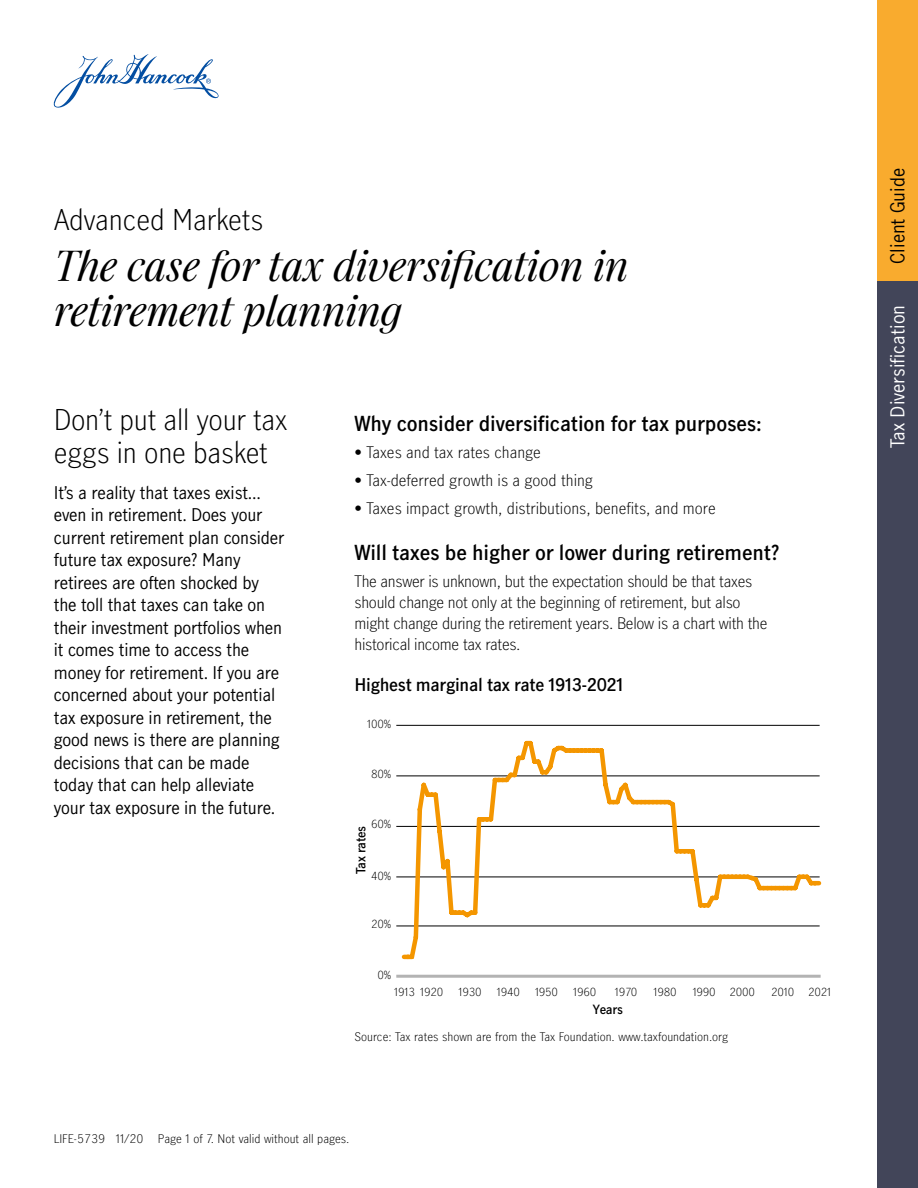
<style>
.page{position:relative;width:918px;height:1188px;background:#fff}
.page>*{position:absolute;margin:0;border:0;box-sizing:border-box;transform-origin:0 0}
.t1{font:italic 39px/45px "Manulife JH Serif";color:#000}
.t2{font:300 27px/33px "Manulife JH Sans";letter-spacing:-.01em;color:#000}
.t3{font:600 19.5px "Manulife JH Sans";letter-spacing:-.01em;color:#000}
.t4{font:18px "Manulife JH Sans";color:#fff}
.t5{font:18px "Manulife JH Sans";color:#000}
.t6{font:16.5px/22.5px "Manulife JH Sans";letter-spacing:-.01em;color:#000}
.t7{font:600 16.5px "Manulife JH Sans";letter-spacing:-.02em;color:#000}
.t8{font:300 15px/21px "Manulife JH Sans";letter-spacing:-.02em;color:#000}
.t9{font:300 15px "Manulife JH Sans";color:#000}
.t10{font:600 12px "Manulife JH Sans";letter-spacing:-.02em;color:#000}
.t11{font:300 11.25px "Manulife JH Sans";color:#000}
.t12{font:300 10.5px "Manulife JH Sans";letter-spacing:-.02em;color:#000}
</style>
<div class="page">
<div style="left:878px;top:0;width:40px;height:1188px;background:#424559"></div>
<div style="left:878px;top:0;width:40px;height:281px;background:#f9ab2e"></div>
<svg style="left:54px;top:54px;width:165px;height:54px"></svg>
<hr style="left:396px;top:975px;width:425px;height:3px;background:#b3b3b3">
<hr style="left:396px;top:926px;width:424px;height:1px;background:#000">
<hr style="left:396px;top:877px;width:424px;height:1px;background:#000">
<hr style="left:396px;top:826px;width:424px;height:1px;background:#000">
<hr style="left:396px;top:776px;width:424px;height:1px;background:#000">
<hr style="left:396px;top:725px;width:424px;height:1px;background:#000">
<svg style="left:400px;top:740px;width:422px;height:220px"></svg>
<h2 class="t2" style="left:54px;top:202px;width:211px">Advanced Markets</h2>
<h1 class="t1" style="left:54px;top:242px;width:576px">The case for tax diversification in retirement planning</h1>
<h2 class="t2" style="left:54px;top:402px;width:235px">Don’t put all your tax eggs in one basket</h2>
<p class="t6" style="left:54px;top:481px;width:232px">It’s a reality that taxes exist... even in retirement. Does your current retirement plan consider future tax exposure? Many retirees are often shocked by the toll that taxes can take on their investment portfolios when it comes time to access the money for retirement. If you are concerned about your potential tax exposure in retirement, the good news is there are planning decisions that can be made today that can help alleviate your tax exposure in the future.</p>
<p class="t3" style="left:355px;top:409px;width:409px">Why consider diversification for tax purposes:</p>
<p class="t9" style="left:355px;top:442px;width:188px">• Taxes and tax rates change</p>
<p class="t9" style="left:355px;top:470px;width:240px">• Tax-deferred growth is a good thing</p>
<p class="t9" style="left:355px;top:497px;width:363px">• Taxes impact growth, distributions, benefits, and more</p>
<p class="t3" style="left:355px;top:538px;width:427px">Will taxes be higher or lower during retirement?</p>
<p class="t8" style="left:355px;top:571px;width:415px">The answer is unknown, but the expectation should be that taxes should change not only at the beginning of retirement, but also might change during the retirement years. Below is a chart with the historical income tax rates.</p>
<p class="t7" style="left:355px;top:673px;width:271px">Highest marginal tax rate 1913-2021</p>
<p class="t12" style="left:367px;top:717px;width:25px">100%</p>
<p class="t12" style="left:371px;top:767px;width:21px">80%</p>
<p class="t12" style="left:371px;top:817px;width:21px">60%</p>
<p class="t10" style="left:352px;top:874px;width:50px;rotate:-90deg">Tax rates</p>
<p class="t12" style="left:371px;top:868px;width:21px">40%</p>
<p class="t12" style="left:371px;top:917px;width:21px">20%</p>
<p class="t12" style="left:377px;top:967px;width:15px">0%</p>
<p class="t12" style="left:394px;top:984px;width:50px">1913 1920</p>
<p class="t12" style="left:459px;top:984px;width:25px">1930</p>
<p class="t12" style="left:497px;top:984px;width:25px">1940</p>
<p class="t12" style="left:535px;top:984px;width:25px">1950</p>
<p class="t12" style="left:573px;top:984px;width:25px">1960</p>
<p class="t12" style="left:615px;top:984px;width:24px">1970</p>
<p class="t12" style="left:653px;top:984px;width:25px">1980</p>
<p class="t12" style="left:693px;top:984px;width:25px">1990</p>
<p class="t12" style="left:730px;top:984px;width:27px">2000</p>
<p class="t12" style="left:771px;top:984px;width:25px">2010</p>
<p class="t12" style="left:808px;top:984px;width:25px">2021</p>
<p class="t10" style="left:593px;top:1001px;width:32px">Years</p>
<p class="t11" style="left:355px;top:1028px;width:375px">Source: Tax rates shown are from the Tax Foundation. www.taxfoundation.org</p>
<p class="t11" style="left:54px;top:1131px;width:91px">LIFE-5739 11/20</p>
<p class="t11" style="left:158px;top:1131px;width:193px">Page 1 of 7. Not valid without all pages.</p>
<p class="t5" style="left:885px;top:264px;width:97px;rotate:-90deg">Client Guide</p>
<p class="t4" style="left:885px;top:448px;width:145px;rotate:-90deg">Tax Diversification</p>
</div>
